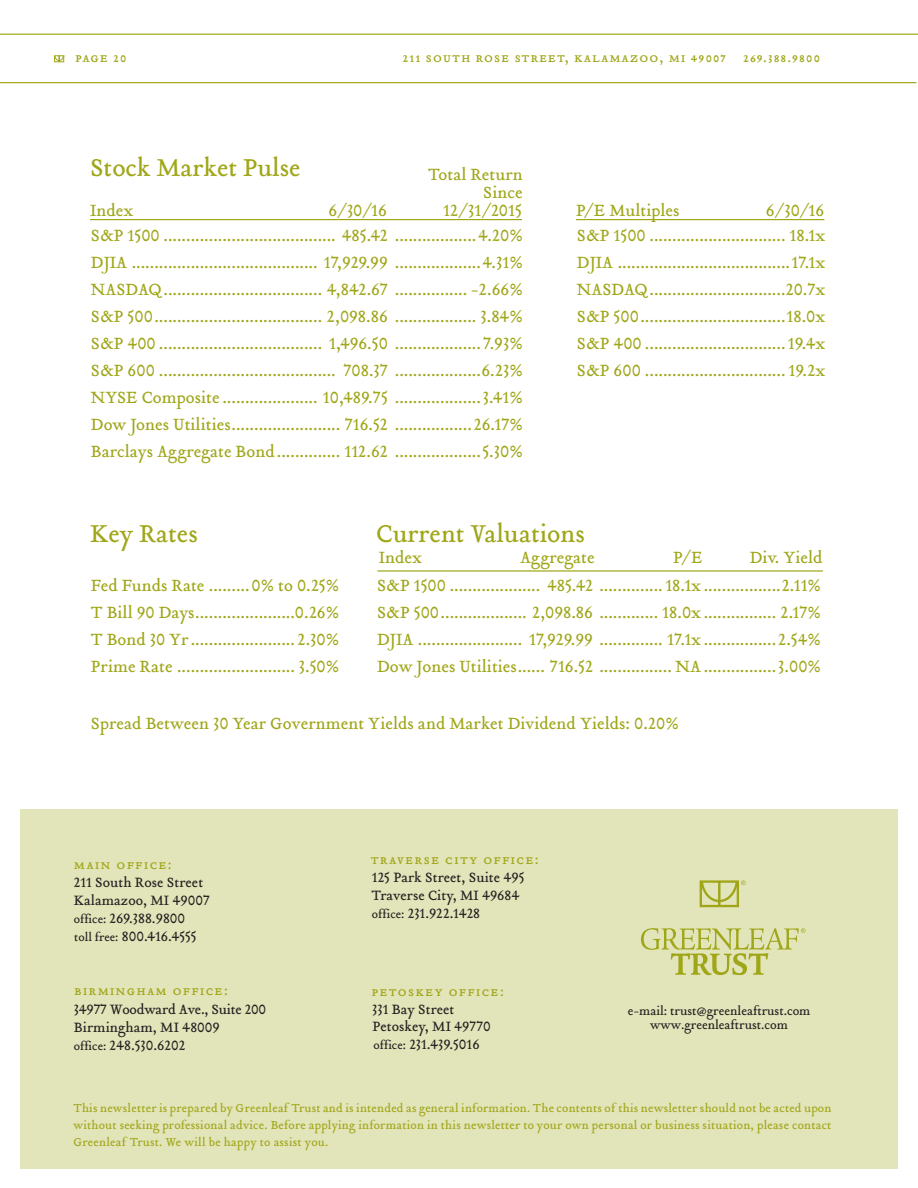
<style>
.page{position:relative;width:918px;height:1188px;background:#fff}
.page>*{position:absolute;margin:0;border:0;box-sizing:border-box;transform-origin:0 0}
.t1{font:27px "Tribute Roman";letter-spacing:-.005em;color:#9fa617}
.t2{font:18px/27px "Tribute Roman";color:#9fa617;text-align:justify}
.t3{font:15px/18px "Tribute Roman";color:#231f20}
.t4{font:15px "Tribute Roman Small Caps";letter-spacing:.1em;color:#9fa617}
.t5{font:15px "Tribute Roman Small Caps";letter-spacing:.075em;color:#9fa617}
.t6{font:13.5px "Tribute Roman";letter-spacing:-.005em;color:#231f20}
.t7{font:12.75px/17.2px "Tribute Roman";letter-spacing:.015em;color:#9fa617;text-align:justify}
.s1{font-size:12.75px}
</style>
<div class="page">
<div style="left:20px;top:809px;width:878px;height:360px;background:#e2e4b9"></div>
<div style="left:700px;top:880px;width:39px;height:27px;border:2px solid #9fa617"></div>
<svg style="left:641px;top:928px;width:165px;height:47px"></svg>
<svg style="left:699px;top:880px;width:47px;height:26px"></svg>
<svg style="left:54px;top:55px;width:12px;height:7px"></svg>
<hr style="left:0;top:34px;width:918px;height:1px;background:#9fa617">
<hr style="left:0;top:82px;width:916px;height:1px;background:#9fa617">
<hr style="left:90px;top:219px;width:432px;height:1px;background:#9fa617">
<hr style="left:576px;top:219px;width:248px;height:1px;background:#9fa617">
<hr style="left:377px;top:570px;width:446px;height:2px;background:#9fa617">
<p class="t4" style="left:75px;top:47px;width:52px">page 20</p>
<p class="t5" style="left:403px;top:47px;width:419px">211 south rose street, kalamazoo, mi 49007 269.388.9800</p>
<h1 class="t1" style="left:90px;top:149px;width:212px">Stock Market Pulse</h1>
<p class="t2" style="left:428px;top:165px;width:96px;line-height:18px;text-align:right">Total Return<br>Since</p>
<p class="t2" style="left:90px;top:197px;width:45px">Index</p>
<p class="t2" style="left:329px;top:197px;width:60px">6/30/16</p>
<p class="t2" style="left:443px;top:197px;width:80px">12/31/2015</p>
<p class="t2" style="left:576px;top:197px;width:105px">P/E Multiples</p>
<p class="t2" style="left:766px;top:197px;width:60px">6/30/16</p>
<p class="t2" style="left:91px;top:222px;width:434px">S&amp;P 1500 ...................................... 485.42 ..................4.20% DJIA ......................................... 17,929.99 ...................4.31% NASDAQ................................... 4,842.67 ................ -2.66% S&amp;P 500..................................... 2,098.86 .................. 3.84% S&amp;P 400 .................................... 1,496.50 ................... 7.93% S&amp;P 600 ....................................... 708.37 ...................6.23% NYSE Composite ..................... 10,489.75 ...................3.41% Dow Jones Utilities........................ 716.52 .................26.17% Barclays Aggregate Bond.............. 112.62 ...................5.30%</p>
<p class="t2" style="left:577px;top:222px;width:250px">S&amp;P 1500 .............................. 18.1x DJIA ......................................17.1x NASDAQ..............................20.7x S&amp;P 500................................18.0x S&amp;P 400 ...............................19.4x S&amp;P 600 ............................... 19.2x</p>
<h1 class="t1" style="left:90px;top:516px;width:109px">Key Rates</h1>
<h1 class="t1" style="left:376px;top:516px;width:210px">Current Valuations</h1>
<p class="t2" style="left:379px;top:543px;width:45px">Index</p>
<p class="t2" style="left:520px;top:543px;width:76px">Aggregate</p>
<p class="t2" style="left:673px;top:543px;width:31px">P/E</p>
<p class="t2" style="left:750px;top:543px;width:74px">Div. Yield</p>
<p class="t2" style="left:91px;top:572px;width:250px">Fed Funds Rate .........0% to 0.25% T Bill 90 Days......................0.26% T Bond 30 Yr....................... 2.30% Prime Rate .......................... 3.50%</p>
<p class="t2" style="left:377px;top:572px;width:446px">S&amp;P 1500 .................... 485.42 ..............18.1x .................2.11% S&amp;P 500................... 2,098.86 ............. 18.0x ................ 2.17% DJIA ....................... 17,929.99 .............. 17.1x ................2.54% Dow Jones Utilities...... 716.52 ................ NA................3.00%</p>
<p class="t2" style="left:91px;top:709px;width:590px">Spread Between 30 Year Government Yields and Market Dividend Yields: 0.20%</p>
<p class="t4" style="left:74px;top:855px;width:99px">main office:</p>
<p class="t3" style="left:74px;top:873px;width:137px">211 South Rose Street<br>Kalamazoo, MI 49007 <span class="s1">office:</span> 269.388.9800<br><span class="s1">toll free:</span> 800.416.4555</p>
<p class="t4" style="left:75px;top:980px;width:155px">birmingham office:</p>
<p class="t3" style="left:74px;top:1000px;width:194px">34977 Woodward Ave., Suite 200<br>Birmingham, MI 48009<br><span class="s1">office:</span> 248.530.6202</p>
<p class="t4" style="left:371px;top:849px;width:169px">traverse city office:</p>
<p class="t3" style="left:372px;top:868px;width:155px">125 Park Street, Suite 495<br>Traverse City, MI 49684 <span class="s1">office:</span> 231.922.1428</p>
<p class="t4" style="left:372px;top:981px;width:134px">petoskey office:</p>
<p class="t3" style="left:372px;top:1000px;width:120px">331 Bay Street<br>Petoskey, MI 49770 <span class="s1">office:</span> 231.439.5016</p>
<p class="t6" style="left:628px;top:1002px;width:184px">e-mail: trust@greenleaftrust.com</p>
<p class="t6" style="left:650px;top:1016px;width:139px">www.greenleaftrust.com</p>
<p class="t7" style="left:73px;top:1099px;width:760px">This newsletter is prepared by Greenleaf Trust and is intended as general information. The contents of this newsletter should not be acted upon without seeking professional advice. Before applying information in this newsletter to your own personal or business situation, please contact Greenleaf Trust. We will be happy to assist you.</p>
</div>
